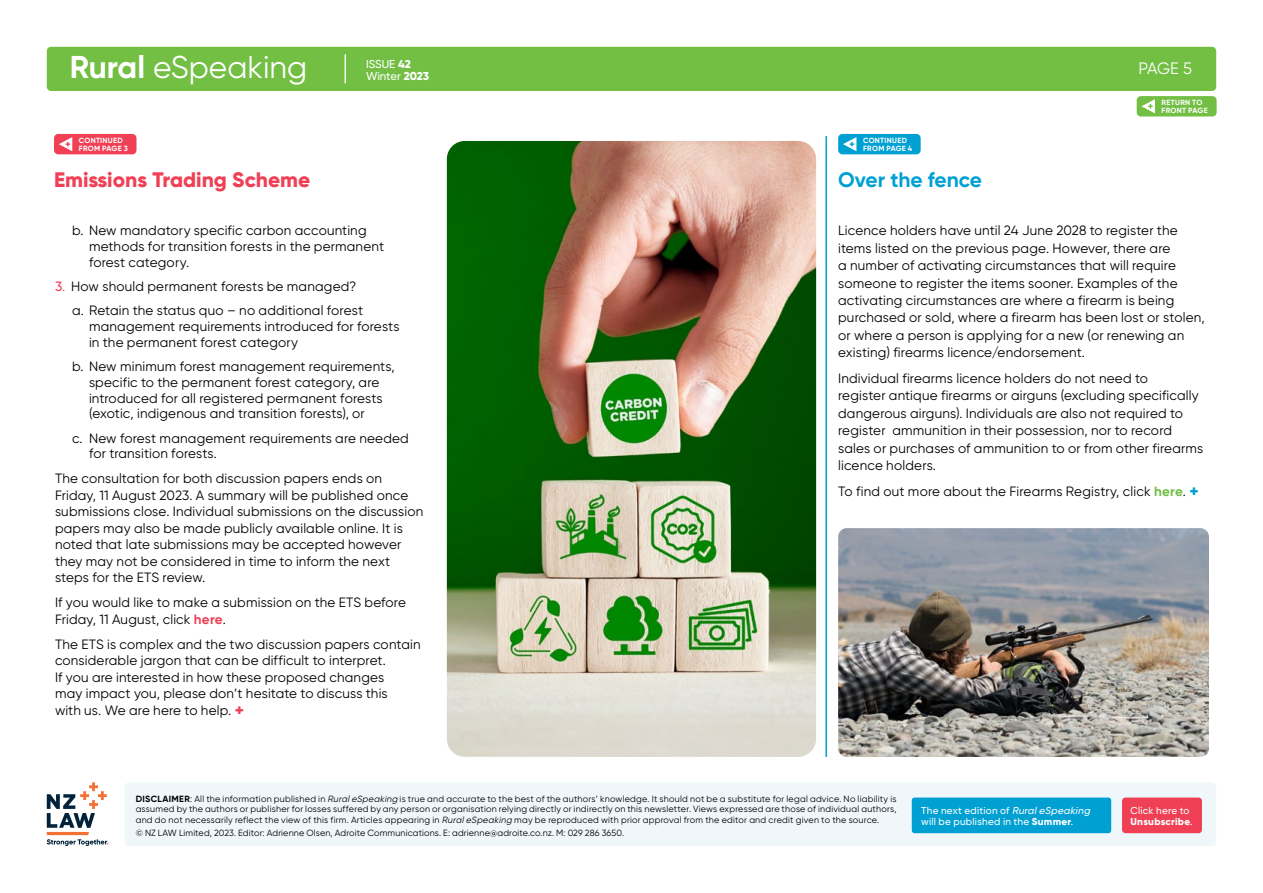
<style>
.page{position:relative;width:1263px;height:893px;background:#fff}
.page>*{position:absolute;margin:0;border:0;box-sizing:border-box;transform-origin:0 0}
.t1{font:31.5px "Uniform";color:#fff}
.t2{font:31.5px "Gilroy";color:#fff}
.t3{font:800 21px "Gilroy";color:#ef4056}
.t4{font:700 21px "Gilroy";color:#00a0d2}
.t5{font:16.5px "Gilroy";color:#fff}
.t6{font:13.5px/17.4px "Gilroy";letter-spacing:.015em;color:#000}
.t7{font:500 11.4px/12.5px "Gilroy";color:#fff}
.t8{font:500 10.05px/10.9px "Gilroy";letter-spacing:.025em;color:#fff}
.t9{font:500 9.6px "Uniform Condensed";color:#fff}
.t10{font:500 9.6px "Uniform";color:#fff}
.t11{font:9px/10.5px "Gilroy";letter-spacing:.015em;color:#000;text-align:justify}
.t12{font:700 7.5px/7.5px "Gilroy";letter-spacing:.035em;color:#fff}
.s1{font-weight:700}
.s2{font-weight:800}
.s3{font-weight:900}
.s4{font-family:"Uniform";font-weight:900}
.s5{font-weight:500;color:#ef4056}
.s6{color:#ef4056}
.s7{font-weight:700;color:#ef4056}
.s8{font-weight:800;font-size:16.5px;color:#ef4056}
.s9{font-weight:700;color:#72bf44}
.s10{font-weight:800;font-size:16.5px;color:#00a0d2}
.s11{font-style:italic}
</style>
<div class="page">
<svg style="left:47px;top:782px;width:61px;height:64px"></svg>
<div style="left:125px;top:782px;width:1091px;height:64px;background:#eff7fb;border-radius:4px"></div>
<div style="left:912px;top:797px;width:199px;height:36px;background:#00a0d2;border-radius:3px"></div>
<div style="left:1122px;top:797px;width:80px;height:36px;background:#ef4056;border-radius:3px"></div>
<div style="left:47px;top:47px;width:1169px;height:44px;background:#72bf44;border-radius:4px"></div>
<svg style="left:344px;top:55px;width:2px;height:29px"></svg>
<div style="left:1137px;top:96px;width:79px;height:21px;background:#72bf44;border-radius:4px"></div>
<svg style="left:1141px;top:99px;width:14px;height:14px"></svg>
<div style="left:54px;top:134px;width:82px;height:20px;background:#ef4056;border-radius:4px"></div>
<svg style="left:59px;top:137px;width:13px;height:14px"></svg>
<div style="left:838px;top:134px;width:83px;height:20px;background:#00a0d2;border-radius:4px"></div>
<svg style="left:843px;top:137px;width:13px;height:14px"></svg>
<hr style="left:825px;top:136px;width:2px;height:621px;background:#00a0d2">
<img style="left:838px;top:528px;width:371px;height:229px">
<img style="left:447px;top:141px;width:369px;height:616px">
<h1 class="t2" style="left:70px;top:48px;width:239px"><span class="s1">Rural</span> eSpeaking</h1>
<p class="t5" style="left:1138px;top:58px;width:55px">PAGE 5</p>
<p class="t12" style="left:1161px;top:99px;width:48px">RETURN TO<br>FRONT PAGE</p>
<p class="t7" style="left:366px;top:57px;width:65px">ISSUE <span class="s2">42<br></span>Winter <span class="s2">2023</span></p>
<h1 class="t1" style="left:70px;top:57px;width:250px"><span class="s1">Rural</span> eSpeaking</h1>
<p class="t10" style="left:367px;top:65px;width:43px">ISSUE <span class="s3">34</span></p>
<p class="t9" style="left:367px;top:76px;width:60px">Summer <span class="s4">2020</span></p>
<p class="t12" style="left:79px;top:137px;width:50px">CONTINUED<br>FROM PAGE 3</p>
<p class="t12" style="left:863px;top:137px;width:51px">CONTINUED<br>FROM PAGE 4</p>
<h2 class="t3" style="left:54px;top:166px;width:258px">Emissions Trading Scheme</h2>
<h2 class="t4" style="left:838px;top:166px;width:145px">Over the fence</h2>
<p class="t6" style="left:89px;top:223px;width:297px;line-height:15.8px;text-indent:-17px">b. New mandatory specific carbon accounting methods for transition forests in the permanent forest category.</p>
<p class="t6" style="left:72px;top:274px;width:293px;line-height:24.3px;text-indent:-17px"><span class="s5">3</span><span class="s6">.</span> How should permanent forests be managed? a. Retain the status quo – no additional forest</p>
<p class="t6" style="left:89px;top:318px;width:312px;line-height:15.8px">management requirements introduced for forests in the permanent forest category</p>
<p class="t6" style="left:89px;top:358px;width:307px;line-height:15.8px;text-indent:-17px">b. New minimum forest management requirements, specific to the permanent forest category, are introduced for all registered permanent forests (exotic, indigenous and transition forests), or</p>
<p class="t6" style="left:89px;top:430px;width:321px;line-height:15.8px;text-indent:-17px">c. New forest management requirements are needed for transition forests.</p>
<p class="t6" style="left:55px;top:470px;width:370px;line-height:16.5px">The consultation for both discussion papers ends on Friday, 11 August 2023. A summary will be published once submissions close. Individual submissions on the discussion papers may also be made publicly available online. It is noted that late submissions may be accepted however they may not be considered in time to inform the next steps for the ETS review.</p>
<p class="t6" style="left:55px;top:594px;width:352px;line-height:16.5px">If you would like to make a submission on the ETS before<br>Friday, 11 August, click <span class="s7">here</span>.</p>
<p class="t6" style="left:55px;top:636px;width:367px;line-height:16.5px">The ETS is complex and the two discussion papers contain considerable jargon that can be difficult to interpret.<br>If you are interested in how these proposed changes<br>may impact you, please don’t hesitate to discuss this<br>with us. We are here to help. <span class="s8">+</span></p>
<p class="t6" style="left:838px;top:222px;width:368px">Licence holders have until 24 June 2028 to register the items listed on the previous page. However, there are<br>a number of activating circumstances that will require someone to register the items sooner. Examples of the activating circumstances are where a firearm is being purchased or sold, where a firearm has been lost or stolen, or where a person is applying for a new (or renewing an existing) firearms licence/endorsement.</p>
<p class="t6" style="left:838px;top:369px;width:367px">Individual firearms licence holders do not need to<br>register antique firearms or airguns (excluding specifically dangerous airguns). Individuals are also not required to register ammunition in their possession, nor to record sales or purchases of ammunition to or from other firearms licence holders.</p>
<p class="t6" style="left:838px;top:482px;width:362px">To find out more about the Firearms Registry, click <span class="s9">here</span>. <span class="s10">+</span></p>
<p class="t11" style="left:136px;top:793px;width:762px"><span class="s1">DISCLAIMER</span>: All the information published in <span class="s11">RuraleSpeaking</span> is true and accurate to the best of the authors’ knowledge. It should not be a substitute for legal advice. No liability is assumed by the authors or publisher for losses suffered by any person or organisation relying directly or indirectly on this newsletter. Views expressed are those of individual authors, and do not necessarily reflect the view of this firm. Articles appearing in <span class="s11">RuraleSpeaking</span> may be reproduced with prior approval from the editor and credit given to the source.</p>
<p class="t11" style="left:136px;top:828px;width:490px">© NZ LAW Limited, 2023. Editor: Adrienne Olsen, Adroite Communications. E: adrienne@adroite.co.nz. M: 029 286 3650.</p>
<p class="t8" style="left:921px;top:804px;width:173px">The next edition of <span class="s11">RuraleSpeaking </span>will be published in the <span class="s2">Summer</span>.</p>
<p class="t8" style="left:1130px;top:804px;width:64px">Click here to<br><span class="s2">Unsubscribe</span>.</p>
</div>
